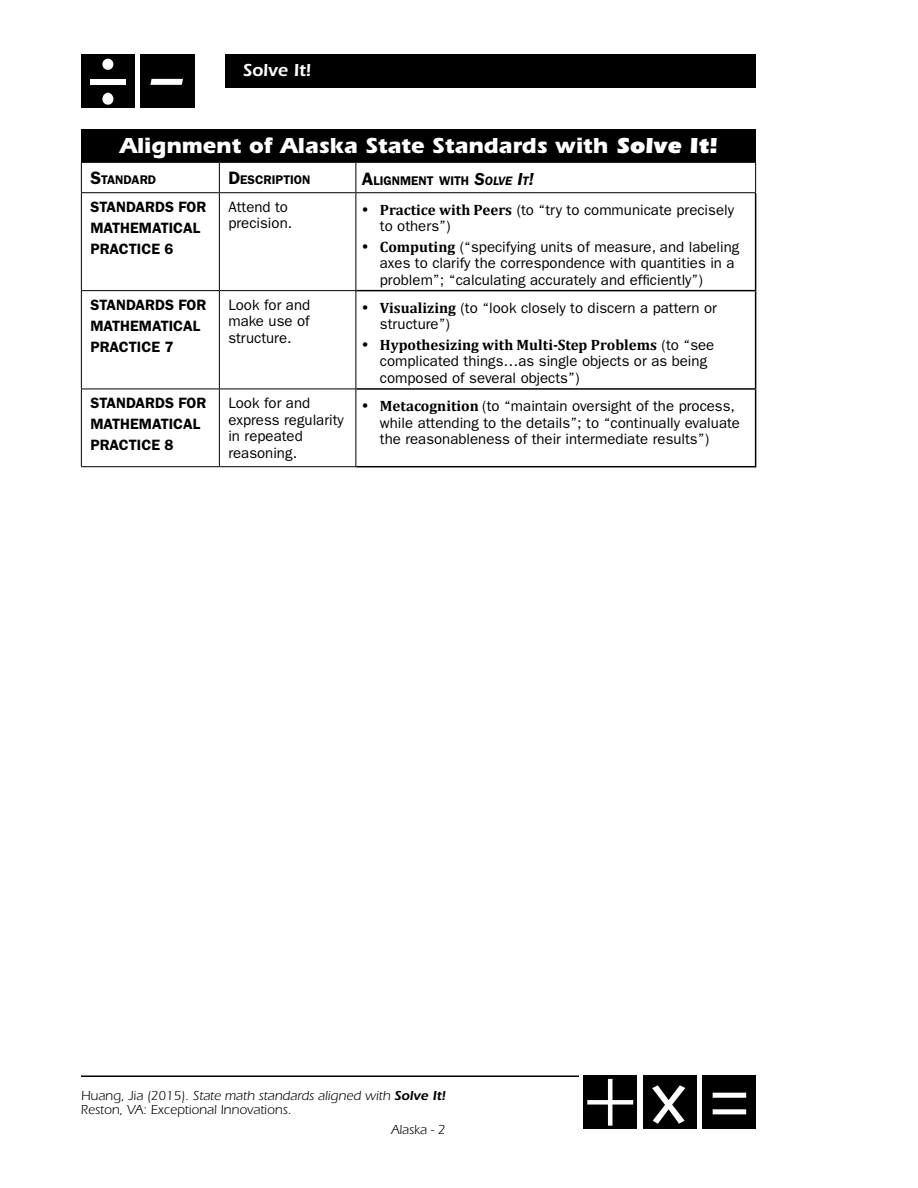
<style>
.page{position:relative;width:918px;height:1188px;background:#fff}
.page>*{position:absolute;margin:0;border:0;box-sizing:border-box;transform-origin:0 0}
.t1{font:700 22.5px "ITC Eras Std";color:#fff}
.t2{font:600 18px "ITC Eras Std";color:#fff}
.t3{font:15px/16.5px "ITC Franklin Gothic Std";color:#000}
.t4{font:600 15px/21px "ITC Franklin Gothic Std";color:#000}
.t5{font:700 15px "Cambria";color:#000}
.t6{font:13.5px/14.2px "ITC Eras Std";color:#000}
.t7{font:600 12.6px "ITC Franklin Gothic Std";color:#000}
.s1{font-weight:900}
.s2{font-size:18px}
.s3{font-style:italic;font-size:18px}
.s4{font-style:italic}
.s5{font-family:"Cambria";font-weight:700}
.s6{font-family:"ITC Franklin Gothic Std";font-weight:400}
.s7{font-weight:600}
</style>
<div class="page">
<div style="left:81px;top:54px;width:54px;height:54px;background:#000"></div>
<svg style="left:102px;top:59px;width:11px;height:46px"></svg>
<div style="left:90px;top:80px;width:36px;height:5px;background:#fff"></div>
<div style="left:140px;top:54px;width:54px;height:54px;background:#000"></div>
<svg style="left:150px;top:79px;width:33px;height:6px"></svg>
<div style="left:225px;top:54px;width:531px;height:34px;background:#000"></div>
<div style="left:643px;top:1076px;width:54px;height:54px;background:#000"></div>
<svg style="left:652px;top:1085px;width:33px;height:39px"></svg>
<div style="left:702px;top:1076px;width:54px;height:54px;background:#000"></div>
<svg style="left:713px;top:1093px;width:33px;height:21px"></svg>
<div style="left:584px;top:1076px;width:54px;height:54px;background:#000"></div>
<svg style="left:587px;top:1079px;width:46px;height:47px"></svg>
<hr style="left:81px;top:1076px;width:498px;height:1px;background:#000">
<div style="left:82px;top:130px;width:673px;height:31px;background:#000"></div>
<div style="left:81px;top:129px;width:675px;height:33px;border:2px solid #000"></div>
<hr style="left:755px;top:193px;width:1px;height:97px;background:#000">
<hr style="left:356px;top:290px;width:400px;height:1px;background:#000">
<hr style="left:755px;top:291px;width:1px;height:97px;background:#000">
<hr style="left:356px;top:388px;width:400px;height:2px;background:#000">
<hr style="left:755px;top:390px;width:1px;height:76px;background:#000">
<hr style="left:356px;top:466px;width:400px;height:1px;background:#000">
<hr style="left:81px;top:290px;width:138px;height:1px;background:#000">
<hr style="left:219px;top:290px;width:137px;height:1px;background:#000">
<hr style="left:81px;top:389px;width:138px;height:1px;background:#000">
<hr style="left:219px;top:389px;width:137px;height:1px;background:#000">
<hr style="left:81px;top:193px;width:1px;height:97px;background:#000">
<hr style="left:81px;top:291px;width:1px;height:98px;background:#000">
<hr style="left:81px;top:389px;width:1px;height:77px;background:#000">
<hr style="left:81px;top:466px;width:138px;height:1px;background:#000">
<hr style="left:219px;top:193px;width:1px;height:97px;background:#000">
<hr style="left:356px;top:193px;width:1px;height:97px;background:#000">
<hr style="left:219px;top:291px;width:1px;height:98px;background:#000">
<hr style="left:356px;top:291px;width:1px;height:98px;background:#000">
<hr style="left:219px;top:389px;width:1px;height:77px;background:#000">
<hr style="left:356px;top:389px;width:1px;height:77px;background:#000">
<hr style="left:219px;top:466px;width:137px;height:1px;background:#000">
<hr style="left:81px;top:162px;width:138px;height:1px;background:#000">
<svg style="left:81px;top:163px;width:1px;height:29px"></svg>
<hr style="left:219px;top:162px;width:137px;height:1px;background:#000">
<svg style="left:219px;top:163px;width:1px;height:29px"></svg>
<hr style="left:356px;top:162px;width:400px;height:1px;background:#000">
<svg style="left:356px;top:163px;width:1px;height:29px"></svg>
<svg style="left:755px;top:163px;width:1px;height:29px"></svg>
<hr style="left:81px;top:192px;width:138px;height:1px;background:#000">
<hr style="left:219px;top:192px;width:137px;height:1px;background:#000">
<hr style="left:356px;top:192px;width:400px;height:1px;background:#000">
<p class="t2" style="left:243px;top:59px;width:70px">Solve It!</p>
<h1 class="t1" style="left:120px;top:132px;width:599px">Alignment of Alaska State Standards with <span class="s1">Solve It!</span></h1>
<p class="t7" style="left:90px;top:172px;width:67px"><span class="s2">S</span>TANDARD</p>
<p class="t7" style="left:228px;top:172px;width:84px"><span class="s2">D</span>ESCRIPTION</p>
<p class="t7" style="left:362px;top:173px;width:174px"><span class="s2">A</span>LIGNMENT WITH <span class="s3">S</span><span class="s4">OLVE</span> <span class="s3">I</span><span class="s4">T</span><span class="s3">!</span></p>
<p class="t4" style="left:90px;top:196px;width:118px">STANDARDS FOR<br>MATHEMATICAL<br>PRACTICE 6</p>
<p class="t3" style="left:228px;top:198px;width:65px">Attend to precision.</p>
<p class="t3" style="left:380px;top:201px;width:356px"><span class="s5">Practice with Peers</span> (to “try to communicate precisely to others”)</p>
<p class="t3" style="left:380px;top:238px;width:361px"><span class="s5">Computing</span> (“specifying units of measure, and labeling axes to clarify the correspondence with quantities in a problem”; “calculating accurately and efficiently”)</p>
<p class="t4" style="left:90px;top:294px;width:118px">STANDARDS FOR<br>MATHEMATICAL<br>PRACTICE 7</p>
<p class="t3" style="left:228px;top:297px;width:83px;text-align:justify">Look for and make use of structure.</p>
<p class="t3" style="left:380px;top:300px;width:339px"><span class="s5">Visualizing</span> (to “look closely to discern a pattern or structure”)</p>
<p class="t5" style="left:380px;top:334px;width:336px">Hypothesizing with Multi-Step Problems <span class="s6">(to “see</span></p>
<p class="t3" style="left:380px;top:353px;width:329px">complicated things…as single objects or as being composed of several objects”)</p>
<p class="t4" style="left:90px;top:393px;width:118px">STANDARDS FOR<br>MATHEMATICAL<br>PRACTICE 8</p>
<p class="t3" style="left:228px;top:395px;width:117px">Look for and express regularity in repeated reasoning.</p>
<p class="t3" style="left:380px;top:398px;width:362px"><span class="s5">Metacognition</span> (to “maintain oversight of the process, while attending to the details”; to “continually evaluate the reasonableness of their intermediate results”)</p>
<p class="t6" style="left:81px;top:1088px;width:368px">Huang, Jia (2015). State math standards aligned with <span class="s7">Solve It!<br></span>Reston, VA: Exceptional Innovations.</p>
<p class="t6" style="left:392px;top:1123px;width:55px">Alaska - 2</p>
</div>
